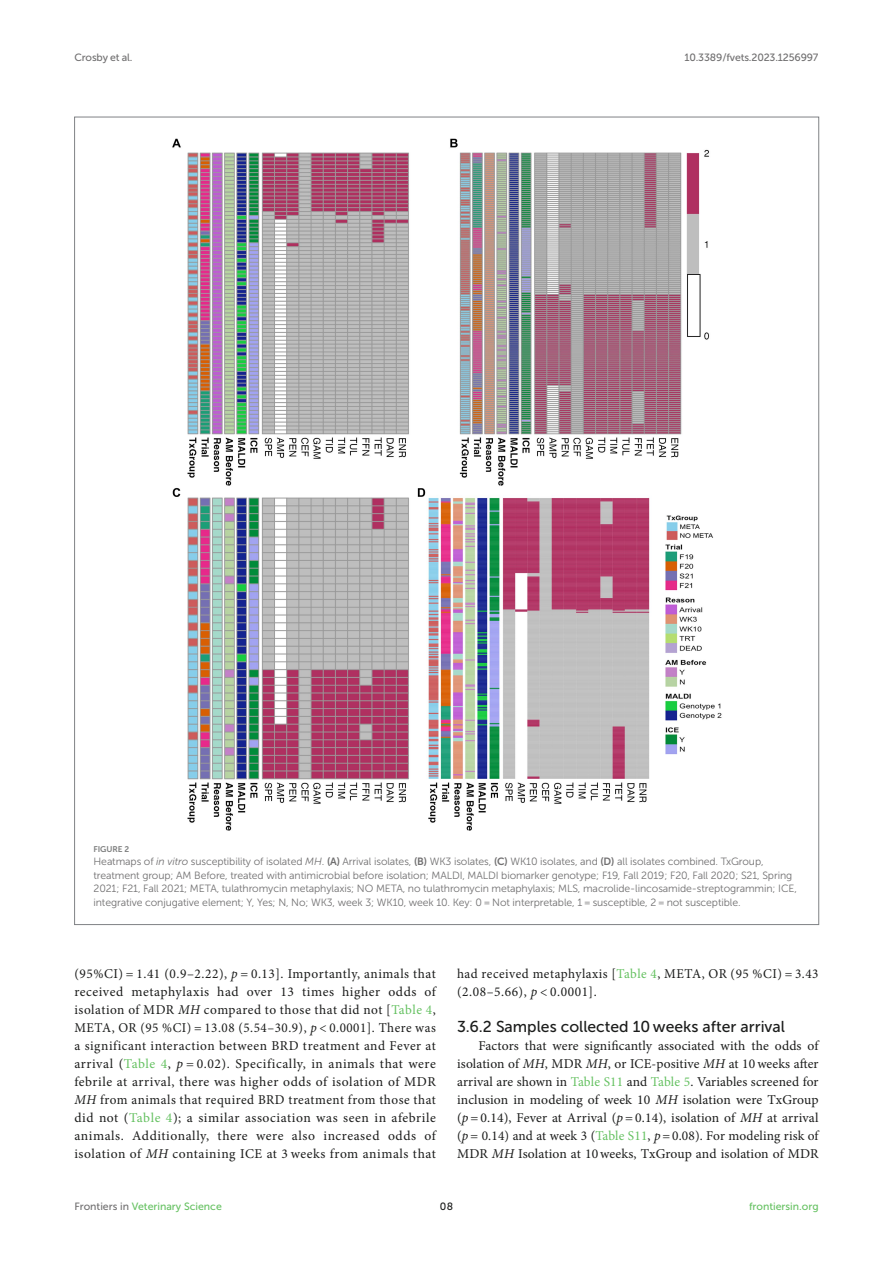
<style>
.page{position:relative;width:893px;height:1263px;background:#fff}
.page>*{position:absolute;margin:0;border:0;box-sizing:border-box;transform-origin:0 0}
.HEAD_3{font:15.75px "Museo Sans 500";color:#1b1c1b}
.TEXT{font:13.5px/18px "Minion Pro";letter-spacing:.04em;color:#1b1c1b;text-align:justify}
.TEXT_FLUSH{font:13.5px/18px "Minion Pro";letter-spacing:.005em;color:#1b1c1b;text-align:justify}
.FIG_LEG{font:10.5px/13.5px "Museo Sans 300";letter-spacing:-.01em;color:#706f70}
.t1{font:10.5px "Museo Sans 500";color:#65c161}
.t2{font:10.5px "Museo Sans 500";letter-spacing:-.015em;color:#706f70}
.t3{font:10.5px "Museo Sans 500";color:#1b1c1b}
.FIG_HD{font:8.25px "Museo Sans 700";letter-spacing:-.01em;color:#7e7f7f}
.s1{font-style:italic}
.s2{font-family:"Museo Sans 700"}
.s3{color:#65c161}
.s4{color:#706f70}
</style>
<div class="page">
<img style="left:172px;top:138px;width:550px;height:693px">
<p class="t2" style="left:74px;top:51px;width:60px">Crosby et al.</p>
<p class="t2" style="left:684px;top:51px;width:135px">10.3389/fvets.2023.1256997</p>
<p class="FIG_HD" style="left:94px;top:844px;width:37px">FIGURE 2</p>
<p class="FIG_LEG" style="left:94px;top:855px;width:705px">Heatmaps of <span class="s1">in vitro</span> susceptibility of isolated <span class="s1">MH</span>. <span class="s2">(A)</span> Arrival isolates, <span class="s2">(B)</span> WK3 isolates, <span class="s2">(C)</span> WK10 isolates, and <span class="s2">(D)</span> all isolates combined. TxGroup, treatment group; AM Before, treated with antimicrobial before isolation; MALDI, MALDI biomarker genotype; F19, Fall 2019; F20, Fall 2020; S21, Spring 2021; F21, Fall 2021; META, tulathromycin metaphylaxis; NO META, no tulathromycin metaphylaxis; MLS, macrolide-lincosamide-streptogrammin; ICE, integrative conjugative element; Y, Yes; N, No; WK3, week 3; WK10, week 10. Key: 0 = Not interpretable, 1 = susceptible, 2 = not susceptible.</p>
<p class="TEXT" style="left:74px;top:965px;width:363px">(95%CI) = 1.41 (0.9–2.22), <span class="s1">p</span> = 0.13]. Importantly, animals that received metaphylaxis had over 13 times higher odds of isolation of MDR <span class="s1">MH</span> compared to those that did not [<span class="s3">Table 4</span>, META, OR (95 %CI) = 13.08 (5.54–30.9), <span class="s1">p</span> &lt; 0.0001]. There was a significant interaction between BRD treatment and Fever at arrival (<span class="s3">Table 4</span>, <span class="s1">p</span> = 0.02). Specifically, in animals that were febrile at arrival, there was higher odds of isolation of MDR <span class="s1">MH</span> from animals that required BRD treatment from those that did not (<span class="s3">Table 4</span>); a similar association was seen in afebrile animals. Additionally, there were also increased odds of isolation of <span class="s1">MH</span> containing ICE at 3 weeks from animals that</p>
<p class="TEXT" style="left:457px;top:965px;width:363px">had received metaphylaxis [<span class="s3">Table 4</span>, META, OR (95 %CI) = 3.43 (2.08–5.66), <span class="s1">p</span> &lt; 0.0001].</p>
<p class="HEAD_3" style="left:457px;top:1018px;width:329px">3.6.2 Samples collected 10 weeks after arrival</p>
<p class="TEXT_FLUSH" style="left:457px;top:1037px;width:363px;text-indent:21px">Factors that were significantly associated with the odds of isolation of <span class="s1">MH</span>, MDR <span class="s1">MH</span>, or ICE-positive <span class="s1">MH</span> at 10weeks after arrival are shown in <span class="s3">Table S11</span> and <span class="s3">Table 5</span>. Variables screened for inclusion in modeling of week 10 <span class="s1">MH</span> isolation were TxGroup (<span class="s1">p</span>= 0.14), Fever at Arrival (<span class="s1">p</span>= 0.14), isolation of <span class="s1">MH</span> at arrival (<span class="s1">p=</span> 0.14) and at week 3 (<span class="s3">Table S11</span>, <span class="s1">p</span>= 0.08). For modeling risk of MDR <span class="s1">MH</span> Isolation at 10weeks, TxGroup and isolation of MDR</p>
<p class="t1" style="left:74px;top:1200px;width:149px"><span class="s4">Frontiers in</span> Veterinary Science</p>
<p class="t3" style="left:440px;top:1200px;width:15px">08</p>
<p class="t1" style="left:749px;top:1200px;width:71px">frontiersin.org</p>
</div>
